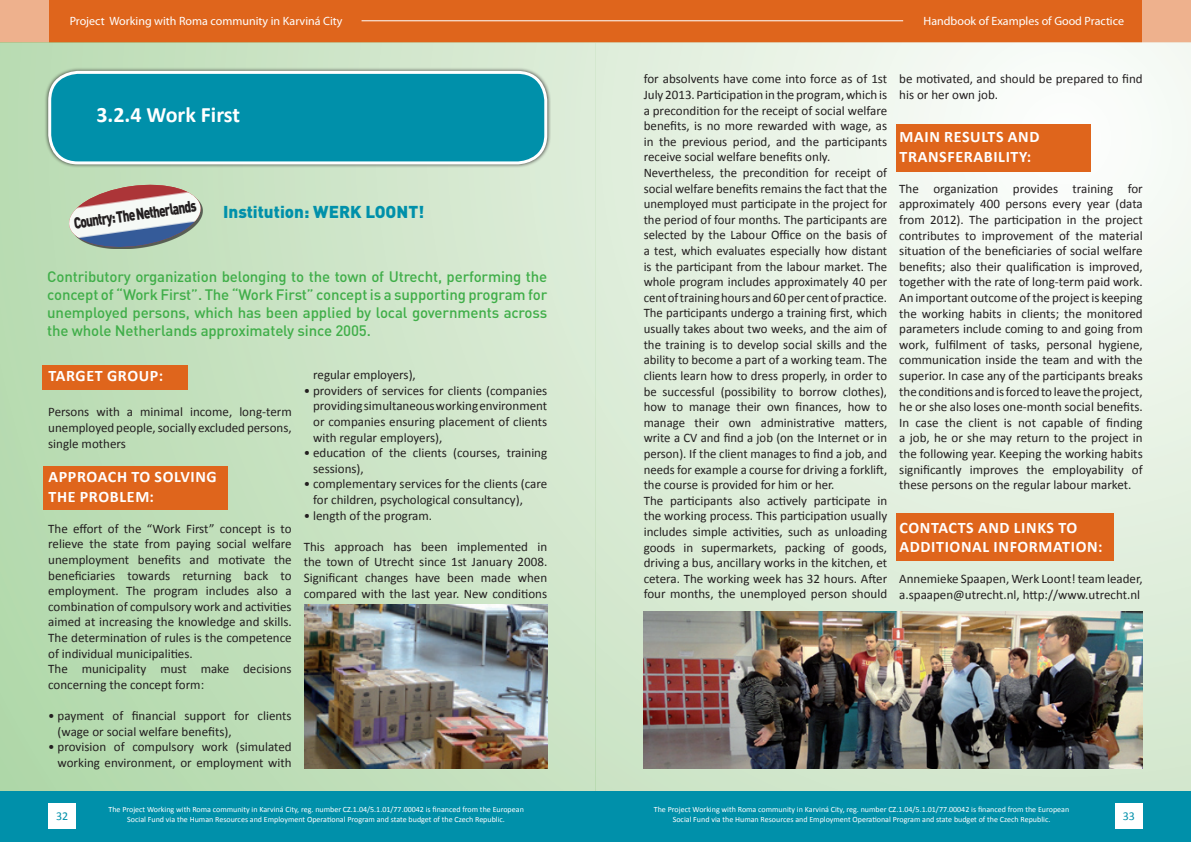
<style>
.page{position:relative;width:1191px;height:842px;background:#fff}
.page>*{position:absolute;margin:0;border:0;box-sizing:border-box;transform-origin:0 0}
.t1{font:700 22px "Calibri";color:#fff}
.t2{font:900 17px "DINCE";color:#0090aa}
.t3{font:700 16px "Calibri";letter-spacing:.04em;color:#fff}
.t4{font:900 16px "DINCE";color:#231f20;scale:.75 1}
.t5{font:500 15px/18px "DINCE";letter-spacing:-.01em;color:#40ae49;text-align:justify}
.t6{font:13px/15.6px "Calibri";color:#231f20}
.t7{font:12px "Myriad Pro";color:#fff}
.t8{font:12px "Calibri";color:#0090aa}
.t9{font:8px/9.6px "Calibri";color:#fff;text-align:center}
</style>
<div class="page">
<div style="left:0;top:0;width:595px;height:43px;background:#df651c"></div>
<hr style="left:361px;top:21px;width:234px;height:1px;background:#fff">
<div style="left:0;top:0;width:48px;height:43px;background:#eeb18d"></div>
<div style="left:0;top:43px;width:595px;height:799px;background:linear-gradient(to right,#b4d9ad,#daead5)"></div>
<div style="left:0;top:791px;width:595px;height:51px;background:#0090aa"></div>
<div style="left:48px;top:803px;width:28px;height:25px;background:#fff"></div>
<div style="left:595px;top:0;width:596px;height:43px;background:#df651c"></div>
<hr style="left:595px;top:21px;width:308px;height:1px;background:#fff">
<div style="left:1142px;top:0;width:49px;height:43px;background:#eeb18d"></div>
<svg style="left:595px;top:43px;width:596px;height:748px"></svg>
<div style="left:595px;top:791px;width:596px;height:51px;background:#0090aa"></div>
<div style="left:1114px;top:803px;width:28px;height:25px;background:#fff"></div>
<div style="left:45px;top:67px;width:506px;height:101px;background:#231f20;opacity:.75"></div>
<div style="left:50px;top:72px;width:496px;height:91px;background:#0090aa;border-radius:28px"></div>
<div style="left:48px;top:71px;width:499px;height:93px;border:3px solid #fff;border-radius:28px"></div>
<img style="left:305px;top:604px;width:242px;height:164px">
<div style="left:43px;top:365px;width:145px;height:24px;background:#df651c"></div>
<img style="left:643px;top:611px;width:499px;height:157px">
<svg style="left:67px;top:181px;width:136px;height:4px"></svg>
<img style="left:67px;top:185px;width:136px;height:66px">
<div style="left:43px;top:466px;width:185px;height:44px;background:#df651c"></div>
<div style="left:896px;top:514px;width:217px;height:47px;background:#df651c"></div>
<div style="left:896px;top:125px;width:194px;height:47px;background:#df651c"></div>
<p class="t7" style="left:70px;top:14px;width:274px">Project Working with Roma community in Karviná City</p>
<h1 class="t1" style="left:96px;top:101px;width:145px">3.2.4 WORK FIRST</h1>
<p class="t4" style="left:72px;top:212px;width:166px;rotate:-8deg">Country: The Netherlands</p>
<h2 class="t2" style="left:223px;top:201px;width:203px">Institution: WERK LOONT!</h2>
<p class="t5" style="left:47px;top:267px;width:501px">Contributory organization belonging to the town of Utrecht, performing the concept of “Work First”. The “Work First” concept is a supporting program for unemployed persons, which has been applied by local governments across the whole Netherlands approximately since 2005.</p>
<p class="t3" style="left:49px;top:366px;width:116px">TARGET GROUP:</p>
<p class="t6" style="left:48px;top:404px;width:245px;text-align:justify">Persons with a minimal income, long-term unemployed people, socially excluded persons, single mothers</p>
<p class="t3" style="left:49px;top:467px;width:21px">APPROAC</p>
<p class="t3" style="left:117px;top:467px;width:83px">H TOSOLVING</p>
<p class="t3" style="left:49px;top:486px;width:42px">THE PROBL</p>
<p class="t3" style="left:127px;top:486px;width:29px">EM:</p>
<p class="t6" style="left:48px;top:520px;width:245px">The effort of the “Work First” concept is to relieve the state from paying social welfare unemployment benefits and motivate the beneficiaries towards returning back to employment. The program includes also a combination of compulsory work and activities aimed at increasing the knowledge and skills.<br>The determination of rules is the competence of individual municipalities.<br>The municipality must make decisions concerning the concept form:</p>
<p class="t6" style="left:58px;top:707px;width:236px;text-indent:-9px">• payment of financial support for clients (wage or social welfare benefits),</p>
<p class="t6" style="left:48px;top:738px;width:245px;text-align:right">• provision of compulsory work (simulated working environment, or employment with</p>
<p class="t6" style="left:313px;top:366px;width:104px">regular employers),</p>
<p class="t6" style="left:313px;top:382px;width:236px;text-align:justify;text-indent:-9px">• providers of services for clients (companies providing simultaneous working environment or companies ensuring placement of clients with regular employers),</p>
<p class="t6" style="left:313px;top:444px;width:236px;text-indent:-9px">• education of the clients (courses, training sessions),</p>
<p class="t6" style="left:313px;top:476px;width:236px;text-indent:-9px">• complementary services for the clients (care for children, psychological consultancy),</p>
<p class="t6" style="left:304px;top:507px;width:130px">• length of the program.</p>
<p class="t6" style="left:304px;top:538px;width:245px;text-align:justify">This approach has been implemented in the town of Utrecht since 1st January 2008.<br>Significant changes have been made when compared with the last year. New conditions</p>
<p class="t9" style="left:108px;top:804px;width:417px">The Project Working with Roma community in Karviná City, reg. number CZ.1.04/5.1.01/77.00042 is financed from the European</p>
<p class="t8" style="left:56px;top:809px;width:14px">32</p>
<p class="t9" style="left:127px;top:814px;width:379px">Social Fund via the Human Resources and Employment Operational Program and state budget of the Czech Republic.</p>
<p class="t7" style="left:923px;top:14px;width:202px">Handbook of Examples of Good Practice</p>
<p class="t6" style="left:643px;top:71px;width:245px">for absolvents have come into force as of 1st July 2013. Participation in the program, which is a precondition for the receipt of social welfare benefits, is no more rewarded with wage, as in the previous period, and the participants receive social welfare benefits only.<br>Nevertheless, the precondition for receipt of social welfare benefits remains the fact that the unemployed must participate in the project for the period of four months. The participants are selected by the Labour Office on the basis of a test, which evaluates especially how distant is the participant from the labour market. The whole program includes approximately 40 per cent of training hours and 60 per cent of practice.<br>The participants undergo a training first, which usually takes about two weeks, and the aim of the training is to develop social skills and the ability to become a part of a working team. The clients learn how to dress properly, in order to be successful (possibility to borrow clothes), how to manage their own finances, how to manage their own administrative matters, write a CV and find a job (on the Internet or in person). If the client manages to find a job, and needs for example a course for driving a forklift, the course is provided for him or her.<br>The participants also actively participate in the working process. This participation usually includes simple activities, such as unloading goods in supermarkets, packing of goods, driving a bus, ancillary works in the kitchen, et cetera. The working week has 32 hours. After four months, the unemployed person should</p>
<p class="t6" style="left:899px;top:71px;width:245px">be motivated, and should be prepared to find his or her own job.</p>
<p class="t3" style="left:899px;top:127px;width:24px">MAIN</p>
<p class="t3" style="left:944px;top:127px;width:75px">RESULTS AND</p>
<p class="t3" style="left:899px;top:146px;width:11px">TRANSF</p>
<p class="t3" style="left:955px;top:146px;width:18px">ERABILIT</p>
<p class="t3" style="left:1019px;top:146px;width:13px">Y:</p>
<p class="t6" style="left:899px;top:180px;width:245px;text-align:justify">The organization provides training for approximately 400 persons every year (data from 2012). The participation in the project contributes to improvement of the material situation of the beneficiaries of social welfare benefits; also their qualification is improved, together with the rate of long-term paid work.<br>An important outcome of the project is keeping the working habits in clients; the monitored parameters include coming to and going from work, fulfilment of tasks, personal hygiene, communication inside the team and with the superior. In case any of the participants breaks the conditions and is forced to leave the project, he or she also loses one-month social benefits.<br>In case the client is not capable of finding a job, he or she may return to the project in the following year. Keeping the working habits significantly improves the employability of these persons on the regular labour market.</p>
<p class="t3" style="left:899px;top:517px;width:20px">CONTACTS</p>
<p class="t3" style="left:978px;top:517px;width:12px">AND</p>
<p class="t3" style="left:1014px;top:517px;width:9px">LINKS</p>
<p class="t3" style="left:1058px;top:517px;width:11px">TO</p>
<p class="t3" style="left:899px;top:536px;width:10px">ADDITIONAL</p>
<p class="t3" style="left:993px;top:536px;width:11px">INFORMATION</p>
<p class="t3" style="left:1098px;top:536px;width:6px">:</p>
<p class="t6" style="left:899px;top:570px;width:245px">Annemieke Spaapen, Werk Loont! team leader, a.spaapen@utrecht.nl, http://www.utrecht.nl</p>
<p class="t9" style="left:654px;top:804px;width:417px">The Project Working with Roma community in Karviná City, reg. number CZ.1.04/5.1.01/77.00042 is financed from the European<br>Social Fund via the Human Resources and Employment Operational Program and state budget of the Czech Republic.</p>
<p class="t8" style="left:1122px;top:809px;width:14px">33</p>
</div>
